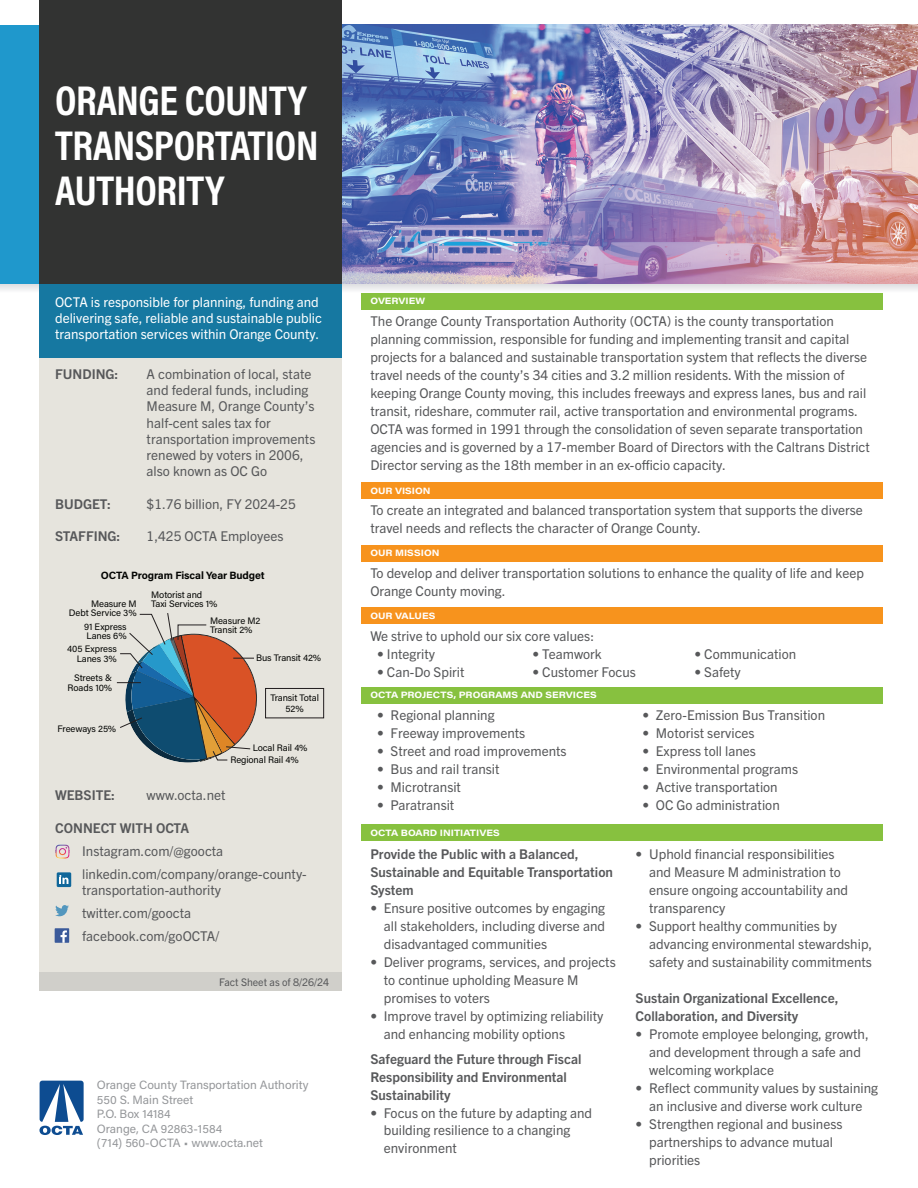
<style>
.page{position:relative;width:918px;height:1188px;background:#fff}
.page>*{position:absolute;margin:0;border:0;box-sizing:border-box;transform-origin:0 0}
.t1{font:700 42px/45px "Acumin Pro Cond";letter-spacing:-.01em;color:#fff}
.t2{font:13.5px/18px "Trade Gothic Next LT Pro";color:#57585a}
.t3{font:700 13.5px/18px "Trade Gothic Next LT Pro";color:#57585a}
.t4{font:13.5px/16.2px "Trade Gothic Next LT Pro";color:#fff}
.t5{font:12px/14.4px "Acumin Pro";color:#95979a}
.t6{font:700 10.5px "Acumin Pro";letter-spacing:-.01em;color:#040503}
.t7{font:10.5px "Trade Gothic Next LT Pro";color:#57585a}
.t8{font:9.45px/9.4px "Acumin Pro";letter-spacing:-.01em;color:#040503;text-align:right}
.t9{font:700 9px "Acumin Pro Wide";color:#fff}
</style>
<div class="page">
<div style="left:39px;top:354px;width:303px;height:618px;background:#e6e4dd"></div>
<img style="left:0;top:283px;width:918px;height:14px">
<div style="left:0;top:25px;width:918px;height:258px;background:#1f98cc"></div>
<img style="left:342px;top:25px;width:576px;height:258px">
<div style="left:39px;top:155px;width:303px;height:202px;background:#1678a1"></div>
<div style="left:265px;top:688px;width:59px;height:30px;border:1px solid #211d1e"></div>
<div style="left:39px;top:972px;width:303px;height:19px;background:#d0cfca"></div>
<div style="left:39px;top:0;width:303px;height:283px;background:#323332"></div>
<div style="left:362px;top:824px;width:521px;height:17px;background:#87c13f"></div>
<div style="left:362px;top:293px;width:521px;height:17px;background:#87c13f"></div>
<div style="left:362px;top:483px;width:521px;height:16px;background:#f7931d"></div>
<div style="left:362px;top:545px;width:521px;height:17px;background:#f7931d"></div>
<svg style="left:116px;top:613px;width:141px;height:150px"></svg>
<div style="left:362px;top:608px;width:521px;height:16px;background:#f7931d"></div>
<div style="left:362px;top:687px;width:521px;height:16px;background:#87c13f"></div>
<img style="left:55px;top:844px;width:15px;height:15px">
<svg style="left:55px;top:905px;width:14px;height:11px"></svg>
<div style="left:55px;top:928px;width:14px;height:15px;background:#3b5a9a"></div>
<svg style="left:61px;top:930px;width:6px;height:13px"></svg>
<div style="left:57px;top:872px;width:14px;height:15px;background:#10679a"></div>
<svg style="left:59px;top:875px;width:9px;height:9px"></svg>
<svg style="left:39px;top:1081px;width:45px;height:54px"></svg>
<p class="t1" style="left:55px;top:77px;width:265px">ORANGE COUNTY<br>TRANSPORTATION<br>AUTHORITY</p>
<p class="t4" style="left:55px;top:293px;width:265px">OCTA is responsible for planning, funding and</p>
<p class="t4" style="left:55px;top:309px;width:268px">delivering safe, reliable and sustainable public transportation services within Orange County.</p>
<p class="t3" style="left:55px;top:364px;width:65px">FUNDING:</p>
<p class="t2" style="left:147px;top:365px;width:170px;line-height:16.2px">A combination of local, state and federal funds, including<br>Measure M, Orange County’s half-cent sales tax for transportation improvements renewed by voters in 2006, also known as OC Go</p>
<p class="t3" style="left:55px;top:494px;width:57px">BUDGET:</p>
<p class="t2" style="left:147px;top:494px;width:151px">$1.76 billion, FY 2024-25</p>
<p class="t3" style="left:55px;top:526px;width:67px">STAFFING:</p>
<p class="t2" style="left:147px;top:526px;width:138px">1,425 OCTA Employees</p>
<p class="t9" style="left:370px;top:295px;width:56px">OVERVIEW</p>
<p class="t2" style="left:370px;top:312px;width:501px">The Orange County Transportation Authority (OCTA) is the county transportation planning commission, responsible for funding and implementing transit and capital projects for a balanced and sustainable transportation system that refects the diverse travel needs of the county’s 34 cities and 3.2 million residents. With the mission of keeping Orange County moving, this includes freeways and express lanes, bus and rail transit, rideshare, commuter rail, active transportation and environmental programs.<br>OCTA was formed in 1991 through the consolidation of seven separate transportation agencies and is governed by a 17-member Board of Directors with the Caltrans District Director serving as the 18th member in an ex-ofcio capacity.</p>
<p class="t9" style="left:370px;top:484px;width:62px">OUR VISION</p>
<p class="t2" style="left:370px;top:501px;width:494px">To create an integrated and balanced transportation system that supports the diverse travel needs and refects the character of Orange County.</p>
<p class="t9" style="left:370px;top:547px;width:71px">OUR MISSION</p>
<p class="t6" style="left:101px;top:568px;width:165px">OCTA Program Fiscal Year Budget</p>
<p class="t2" style="left:370px;top:563px;width:495px">To develop and deliver transportation solutions to enhance the quality of life and keep</p>
<p class="t8" style="left:151px;top:590px;width:53px">Motorist and</p>
<p class="t2" style="left:370px;top:581px;width:137px">Orange County moving.</p>
<p class="t8" style="left:91px;top:598px;width:47px">Measure M</p>
<p class="t8" style="left:151px;top:599px;width:68px">Taxi Services 1%</p>
<p class="t8" style="left:69px;top:608px;width:69px">Debt Service 3%</p>
<p class="t8" style="left:210px;top:616px;width:52px">Measure M2</p>
<p class="t8" style="left:84px;top:622px;width:44px">91 Express</p>
<p class="t8" style="left:210px;top:625px;width:44px">Transit 2%</p>
<p class="t8" style="left:87px;top:631px;width:42px">Lanes 6%</p>
<p class="t8" style="left:67px;top:644px;width:51px">405 Express<br>Lanes 3%</p>
<p class="t8" style="left:256px;top:652px;width:66px">Bus Transit 42%</p>
<p class="t8" style="left:68px;top:673px;width:46px">Streets &amp;<br>Roads 10%</p>
<p class="t8" style="left:270px;top:692px;width:50px;line-height:11.2px;text-align:center">Transit Total<br>52%</p>
<p class="t8" style="left:57px;top:723px;width:60px">Freeways 25%</p>
<p class="t8" style="left:231px;top:742px;width:79px;line-height:11.7px;text-align:left;text-indent:22px">Local Rail 4%<br>Regional Rail 4%</p>
<p class="t3" style="left:55px;top:785px;width:61px">WEBSITE:</p>
<p class="t2" style="left:147px;top:785px;width:80px">www.octa.net</p>
<p class="t3" style="left:55px;top:818px;width:135px">CONNECT WITH OCTA</p>
<p class="t9" style="left:370px;top:609px;width:67px">OUR VALUES</p>
<p class="t2" style="left:370px;top:626px;width:225px">We strive to uphold our six core values:</p>
<p class="t2" style="left:377px;top:644px;width:59px">• Integrity</p>
<p class="t2" style="left:532px;top:644px;width:71px">• Teamwork</p>
<p class="t2" style="left:694px;top:644px;width:103px">• Communication</p>
<p class="t2" style="left:377px;top:662px;width:89px">• Can-Do Spirit</p>
<p class="t2" style="left:532px;top:662px;width:105px">• Customer Focus</p>
<p class="t2" style="left:694px;top:662px;width:48px">• Safety</p>
<p class="t9" style="left:370px;top:688px;width:228px">OCTA PROJECTS, PROGRAMS AND SERVICES</p>
<p class="t2" style="left:377px;top:705px;width:119px">• Regional planning</p>
<p class="t2" style="left:377px;top:723px;width:150px">• Freeway improvements</p>
<p class="t2" style="left:377px;top:741px;width:191px">• Street and road improvements</p>
<p class="t2" style="left:377px;top:759px;width:124px">• Bus and rail transit</p>
<p class="t2" style="left:377px;top:777px;width:85px">• Microtransit</p>
<p class="t2" style="left:377px;top:795px;width:79px">• Paratransit</p>
<p class="t2" style="left:642px;top:705px;width:184px">• Zero-Emission Bus Transition</p>
<p class="t2" style="left:642px;top:723px;width:114px">• Motorist services</p>
<p class="t2" style="left:642px;top:741px;width:115px">• Express toll lanes</p>
<p class="t2" style="left:642px;top:759px;width:157px">• Environmental programs</p>
<p class="t2" style="left:642px;top:777px;width:137px">• Active transportation</p>
<p class="t2" style="left:642px;top:795px;width:139px">• OC Go administration</p>
<p class="t9" style="left:370px;top:826px;width:131px">OCTA BOARD INITIATIVES</p>
<p class="t2" style="left:82px;top:841px;width:143px">Instagram.com/@goocta</p>
<p class="t2" style="left:82px;top:865px;width:226px;line-height:16.2px">linkedin.com/company/orange-county&shy;transportation-authority</p>
<p class="t2" style="left:82px;top:900px;width:139px;line-height:23px">twitter.com/goocta facebook.com/goOCTA/</p>
<p class="t7" style="left:219px;top:975px;width:112px">Fact Sheet as of 8/26/24</p>
<p class="t5" style="left:97px;top:1078px;width:213px">Orange County Transportation Authority<br>550 S. Main Street<br>P.O. Box 14184<br>Orange, CA 92863-1584</p>
<p class="t5" style="left:97px;top:1135px;width:168px">(714) 560-OCTA • www.octa.net</p>
<p class="t3" style="left:370px;top:844px;width:244px">Provide the Public with a Balanced,<br>Sustainable and Equitable Transportation<br>System</p>
<p class="t2" style="left:384px;top:898px;width:223px;text-align:justify;text-indent:-14px">• Ensure positive outcomes by engaging all stakeholders, including diverse and disadvantaged communities</p>
<p class="t2" style="left:384px;top:952px;width:233px;text-indent:-14px">• Deliver programs, services, and projects to continue upholding Measure M promises to voters</p>
<p class="t2" style="left:384px;top:1006px;width:221px;text-indent:-14px">• Improve travel by optimizing reliability and enhancing mobility options</p>
<p class="t3" style="left:370px;top:1049px;width:213px">Safeguard the Future through Fiscal<br>Responsibility and Environmental<br>Sustainability</p>
<p class="t2" style="left:384px;top:1103px;width:210px;text-indent:-14px">• Focus on the future by adapting and building resilience to a changing environment</p>
<p class="t2" style="left:649px;top:844px;width:201px;text-indent:-14px">• Uphold fnancial responsibilities and Measure M administration to ensure ongoing accountability and transparency</p>
<p class="t2" style="left:649px;top:916px;width:225px;text-indent:-14px">• Support healthy communities by advancing environmental stewardship, safety and sustainability commitments</p>
<p class="t3" style="left:636px;top:988px;width:204px">Sustain Organizational Excellence,<br>Collaboration, and Diversity</p>
<p class="t2" style="left:649px;top:1024px;width:221px;text-indent:-14px">• Promote employee belonging, growth, and development through a safe and welcoming workplace</p>
<p class="t2" style="left:636px;top:1078px;width:244px;text-align:center">• Refect community values by sustaining an inclusive and diverse work culture</p>
<p class="t2" style="left:649px;top:1114px;width:195px;text-indent:-14px">• Strengthen regional and business partnerships to advance mutual priorities</p>
</div>
